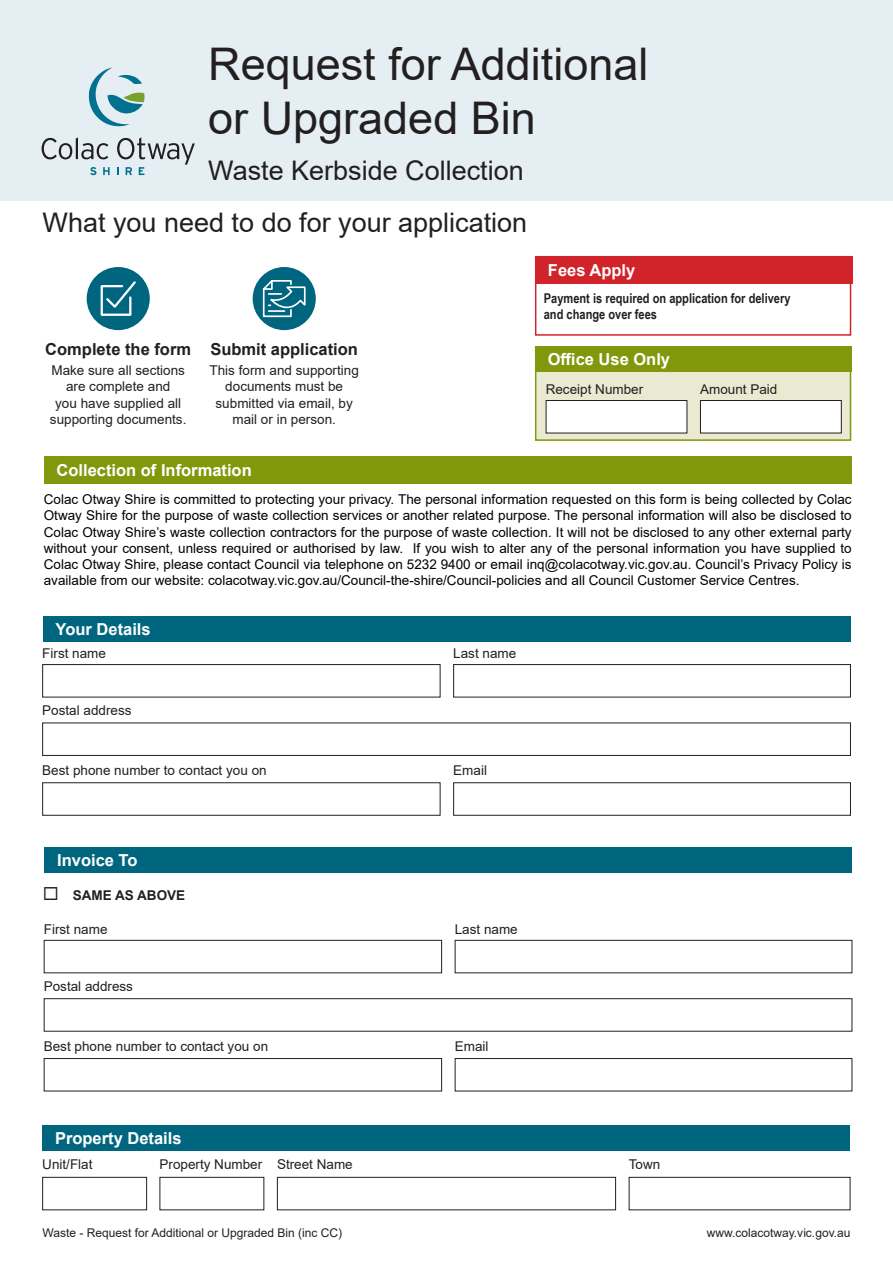
<style>
.page{position:relative;width:893px;height:1263px;background:#fff}
.page>*{position:absolute;margin:0;border:0;box-sizing:border-box;transform-origin:0 0}
.t1{font:45px/54px "Arial";color:#231f20}
.t2{font:27px "Arial";color:#231f20}
.t3{font:700 16.5px "Arial";color:#fff}
.t4{font:700 16.5px "Arial";color:#231f20}
.t5{font:13.5px/16.2px "Arial";color:#000;text-align:justify}
.t6{font:13.5px/16.2px "Arial";color:#231f20;text-align:center}
.t7{font:700 13.5px/16.2px "Arial Narrow";color:#231f20}
.t8{font:700 13.5px "Arial";color:#231f20}
.t9{font:12px "Arial";color:#231f20}
</style>
<div class="page">
<div style="left:0;top:0;width:893px;height:200px;background:#e5eef2"></div>
<svg style="left:42px;top:137px;width:66px;height:22px"></svg>
<svg style="left:88px;top:68px;width:57px;height:59px"></svg>
<svg style="left:90px;top:167px;width:6px;height:8px"></svg>
<svg style="left:103px;top:167px;width:7px;height:8px"></svg>
<svg style="left:117px;top:137px;width:78px;height:38px"></svg>
<div style="left:87px;top:267px;width:63px;height:63px;background:#006680;border-radius:50%"></div>
<svg style="left:100px;top:281px;width:36px;height:35px"></svg>
<div style="left:253px;top:267px;width:63px;height:63px;background:#006680;border-radius:50%"></div>
<svg style="left:262px;top:280px;width:44px;height:38px"></svg>
<div style="left:44px;top:457px;width:808px;height:27px;background:#81980d"></div>
<div style="left:43px;top:616px;width:808px;height:26px;background:#006680"></div>
<div style="left:42px;top:664px;width:398px;height:33px;border:1px solid #231f20"></div>
<div style="left:42px;top:782px;width:398px;height:34px;border:1px solid #231f20"></div>
<div style="left:42px;top:722px;width:809px;height:34px;border:1px solid #231f20"></div>
<div style="left:453px;top:664px;width:398px;height:33px;border:1px solid #231f20"></div>
<div style="left:453px;top:782px;width:398px;height:34px;border:1px solid #231f20"></div>
<div style="left:44px;top:847px;width:808px;height:26px;background:#006680"></div>
<div style="left:44px;top:940px;width:398px;height:33px;border:1px solid #231f20"></div>
<div style="left:44px;top:1058px;width:398px;height:33px;border:1px solid #231f20"></div>
<div style="left:44px;top:998px;width:808px;height:33px;border:1px solid #231f20"></div>
<div style="left:42px;top:1125px;width:808px;height:26px;background:#006680"></div>
<div style="left:42px;top:1177px;width:105px;height:33px;border:1px solid #231f20"></div>
<div style="left:629px;top:1177px;width:221px;height:33px;border:1px solid #231f20"></div>
<div style="left:160px;top:1177px;width:104px;height:33px;border:1px solid #231f20"></div>
<div style="left:277px;top:1177px;width:339px;height:33px;border:1px solid #231f20"></div>
<div style="left:455px;top:940px;width:397px;height:33px;border:1px solid #231f20"></div>
<div style="left:455px;top:1058px;width:397px;height:33px;border:1px solid #231f20"></div>
<div style="left:535px;top:346px;width:316px;height:95px;background:#eae9d1;border:2px solid #81980d"></div>
<div style="left:535px;top:346px;width:316px;height:26px;background:#81980d"></div>
<div style="left:546px;top:400px;width:141px;height:33px;background:#fff"></div>
<div style="left:546px;top:400px;width:141px;height:33px;border:1px solid #231f20"></div>
<div style="left:700px;top:400px;width:141px;height:33px;background:#fff"></div>
<div style="left:700px;top:400px;width:142px;height:33px;border:1px solid #231f20"></div>
<div style="left:535px;top:256px;width:316px;height:80px;border:2px solid #d1232a"></div>
<div style="left:535px;top:256px;width:318px;height:27px;background:#d1232a"></div>
<p class="t1" style="left:208px;top:37px;width:442px">Request for Additional or Upgraded Bin</p>
<p class="t2" style="left:208px;top:151px;width:317px">Waste Kerbside Collection</p>
<p class="t2" style="left:43px;top:204px;width:486px">What you need to do for your application</p>
<p class="t4" style="left:45px;top:337px;width:147px">Complete the form</p>
<p class="t6" style="left:50px;top:362px;width:138px">Make sure all sections are complete and<br>you have supplied all supporting documents.</p>
<p class="t4" style="left:210px;top:337px;width:149px">Submit application</p>
<p class="t6" style="left:210px;top:362px;width:151px">This form and supporting documents must be submitted via email, by mail or in person.</p>
<p class="t3" style="left:548px;top:258px;width:89px">Fees Apply</p>
<p class="t7" style="left:544px;top:289px;width:248px">Payment is required on application for delivery and change over fees</p>
<p class="t3" style="left:548px;top:348px;width:124px">Office Use Only</p>
<p class="t6" style="left:546px;top:381px;width:99px">Receipt Number</p>
<p class="t6" style="left:700px;top:381px;width:79px">Amount Paid</p>
<p class="t3" style="left:57px;top:459px;width:197px">Collection of Information</p>
<p class="t5" style="left:44px;top:491px;width:809px">Colac Otway Shire is committed to protecting your privacy. The personal information requested on this form is being collected by Colac Otway Shire for the purpose of waste collection services or another related purpose. The personal information will also be disclosed to Colac Otway Shire’s waste collection contractors for the purpose of waste collection. It will not be disclosed to any other external party without your consent, unless required or authorised by law. If you wish to alter any of the personal information you have supplied to Colac Otway Shire, please contact Council via telephone on 5232 9400 or email inq@colacotway.vic.gov.au. Council’s Privacy Policy is available from our website: colacotway.vic.gov.au/Council-the-shire/Council-policies and all Council Customer Service Centres.</p>
<p class="t3" style="left:56px;top:618px;width:97px">Your Details</p>
<p class="t6" style="left:42px;top:645px;width:65px">First name</p>
<p class="t6" style="left:453px;top:645px;width:65px">Last name</p>
<p class="t6" style="left:42px;top:702px;width:91px">Postal address</p>
<p class="t6" style="left:42px;top:762px;width:226px">Best phone number to contact you on</p>
<p class="t3" style="left:57px;top:848px;width:82px">Invoice To</p>
<p class="t8" style="left:43px;top:885px;width:144px">◻ SAME AS ABOVE</p>
<p class="t6" style="left:44px;top:921px;width:65px">First name</p>
<p class="t6" style="left:44px;top:978px;width:91px">Postal address</p>
<p class="t6" style="left:44px;top:1037px;width:226px">Best phone number to contact you on</p>
<p class="t6" style="left:453px;top:762px;width:35px">Email</p>
<p class="t6" style="left:455px;top:921px;width:65px">Last name</p>
<p class="t6" style="left:455px;top:1037px;width:35px">Email</p>
<p class="t3" style="left:55px;top:1127px;width:128px">Property Details</p>
<p class="t6" style="left:42px;top:1156px;width:52px">Unit/Flat</p>
<p class="t6" style="left:160px;top:1156px;width:104px">Property Number</p>
<p class="t6" style="left:277px;top:1156px;width:77px">Street Name</p>
<p class="t6" style="left:629px;top:1156px;width:33px">Town</p>
<p class="t9" style="left:43px;top:1224px;width:301px">Waste - Request for Additional or Upgraded Bin (inc CC)</p>
<p class="t9" style="left:707px;top:1224px;width:145px">www.colacotway.vic.gov.au</p>
</div>
